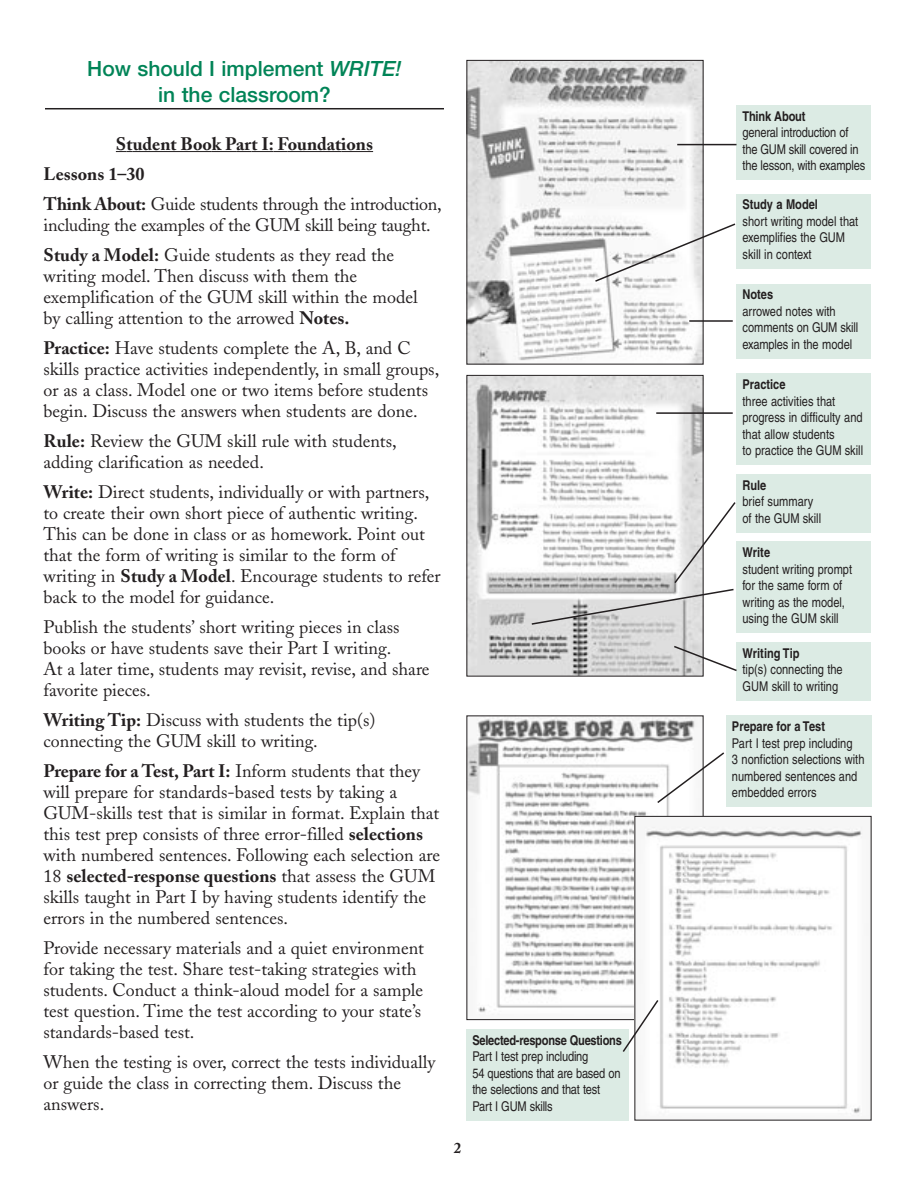
<style>
.page{position:relative;width:918px;height:1188px;background:#fff}
.page>*{position:absolute;margin:0;border:0;box-sizing:border-box;transform-origin:0 0}
.t1{font:500 21px/25.5px "Helvetica Neue";color:#008457;text-align:center}
.t2{font:18px/21px "Adobe Caslon";color:#231f20}
.t3{font:700 18px/30px "Adobe Caslon";color:#231f20}
.t4{font:700 15px "Adobe Caslon";color:#231f20}
.t5{font:condensed 13.5px/16.5px "Helvetica";color:#231f20}
.t6{font:700 condensed 13.5px "Helvetica";color:#231f20}
.t7{font:700 condensed 13.5px "Helvetica";letter-spacing:-.02em;color:#231f20}
.s1{font-style:italic}
.s2{font-weight:400}
.s3{font-weight:700}
</style>
<div class="page">
<svg style="left:116px;top:151px;width:17px;height:1px"></svg>
<hr style="left:133px;top:151px;width:79px;height:1px;background:#231f20">
<svg style="left:212px;top:151px;width:76px;height:1px"></svg>
<hr style="left:288px;top:151px;width:53px;height:1px;background:#231f20">
<hr style="left:341px;top:151px;width:32px;height:1px;background:#231f20">
<img style="left:468px;top:62px;width:234px;height:300px">
<div style="left:466px;top:60px;width:238px;height:304px;border:1px solid #231f20"></div>
<img style="left:468px;top:377px;width:234px;height:298px">
<div style="left:466px;top:375px;width:238px;height:302px;border:1px solid #231f20"></div>
<div style="left:736px;top:105px;width:136px;height:75px;background:#dcebe4"></div>
<div style="left:736px;top:194px;width:136px;height:75px;background:#dcebe4"></div>
<div style="left:736px;top:284px;width:136px;height:75px;background:#dcebe4"></div>
<hr style="left:677px;top:144px;width:59px;height:1px;background:#231f20">
<svg style="left:594px;top:222px;width:142px;height:61px"></svg>
<hr style="left:689px;top:320px;width:44px;height:2px;background:#231f20">
<div style="left:736px;top:374px;width:136px;height:91px;background:#dcebe4"></div>
<div style="left:736px;top:474px;width:136px;height:58px;background:#dcebe4"></div>
<div style="left:736px;top:542px;width:136px;height:91px;background:#dcebe4"></div>
<div style="left:736px;top:642px;width:136px;height:58px;background:#dcebe4"></div>
<hr style="left:656px;top:412px;width:77px;height:2px;background:#231f20">
<svg style="left:530px;top:500px;width:207px;height:126px"></svg>
<svg style="left:672px;top:645px;width:65px;height:27px"></svg>
<hr style="left:45px;top:108px;width:399px;height:1px;background:#231f20">
<img style="left:468px;top:718px;width:234px;height:297px">
<div style="left:726px;top:716px;width:146px;height:91px;background:#dcebe4"></div>
<svg style="left:656px;top:751px;width:68px;height:54px"></svg>
<div style="left:466px;top:1029px;width:162px;height:91px;background:#dcebe4"></div>
<img style="left:636px;top:818px;width:227px;height:298px">
<svg style="left:621px;top:998px;width:39px;height:56px"></svg>
<p class="t1" style="left:87px;top:58px;width:316px">How should I implement <span class="s1">WRITE! </span>in the classroom?</p>
<p class="t3" style="left:44px;top:131px;width:400px;text-indent:72px">Student Book Part I: Foundations<br>Lessons 1–30<br>Think About: <span class="s2">Guide students through the introduction,</span></p>
<p class="t2" style="left:44px;top:212px;width:389px;line-height:30px">including the examples of the GUM skill being taught.<br><span class="s3">Study a Model:</span> Guide students as they read the</p>
<p class="t2" style="left:44px;top:267px;width:376px">writing model. Then discuss with them the exemplification of the GUM skill within the model by calling attention to the arrowed <span class="s3">Notes.</span></p>
<p class="t2" style="left:43px;top:339px;width:397px"><span class="s3">Practice:</span> Have students complete the A, B, and C skills practice activities independently, in small groups, or as a class. Model one or two items before students begin. Discuss the answers when students are done.</p>
<p class="t2" style="left:43px;top:432px;width:355px"><span class="s3">Rule:</span> Review the GUM skill rule with students, adding clarification as needed.</p>
<p class="t2" style="left:43px;top:483px;width:399px"><span class="s3">Write:</span> Direct students, individually or with partners, to create their own short piece of authentic writing.<br>This can be done in class or as homework. Point out that the form of writing is similar to the form of writing in <span class="s3">Study a Model</span>. Encourage students to refer back to the model for guidance.</p>
<p class="t2" style="left:43px;top:618px;width:388px">Publish the students’ short writing pieces in class books or have students save their Part I writing.<br>At a later time, students may revisit, revise, and share favorite pieces.</p>
<p class="t2" style="left:43px;top:711px;width:333px"><span class="s3">Writing Tip:</span> Discuss with students the tip(s) connecting the GUM skill to writing.</p>
<p class="t2" style="left:43px;top:762px;width:398px"><span class="s3">Prepare for a Test, Part I:</span> Inform students that they will prepare for standards-based tests by taking a GUM-skills test that is similar in format. Explain that this test prep consists of three error-filled <span class="s3">selections </span>with numbered sentences. Following each selection are 18 <span class="s3">selected-response questions</span> that assess the GUM skills taught in Part I by having students identify the errors in the numbered sentences.</p>
<p class="t2" style="left:43px;top:939px;width:382px">Provide necessary materials and a quiet environment for taking the test. Share test-taking strategies with students. Conduct a think-aloud model for a sample test question. Time the test according to your state’s standards-based test.</p>
<p class="t2" style="left:43px;top:1053px;width:393px">When the testing is over, correct the tests individually or guide the class in correcting them. Discuss the answers.</p>
<p class="t7" style="left:472px;top:1035px;width:151px">Selected-response Questions</p>
<p class="t5" style="left:472px;top:1049px;width:150px">Part I test prep including<br>54 questions that are based on the selections and that test<br>Part I GUM skills</p>
<p class="t4" style="left:454px;top:1141px;width:9px">2</p>
<p class="t6" style="left:742px;top:111px;width:65px">Think About</p>
<p class="t5" style="left:742px;top:125px;width:124px">general introduction of the GUM skill covered in the lesson, with examples</p>
<p class="t6" style="left:742px;top:200px;width:77px">Study a Model</p>
<p class="t5" style="left:742px;top:214px;width:117px">short writing model that exemplifies the GUM skill in context</p>
<p class="t6" style="left:742px;top:290px;width:32px">Notes</p>
<p class="t5" style="left:742px;top:304px;width:117px">arrowed notes with comments on GUM skill examples in the model</p>
<p class="t6" style="left:742px;top:379px;width:45px">Practice</p>
<p class="t5" style="left:742px;top:394px;width:122px">three activities that progress in difficulty and that allow students<br>to practice the GUM skill</p>
<p class="t6" style="left:742px;top:480px;width:25px">Rule</p>
<p class="t5" style="left:742px;top:494px;width:80px">brief summary of the GUM skill</p>
<p class="t6" style="left:742px;top:547px;width:29px">Write</p>
<p class="t5" style="left:742px;top:562px;width:111px">student writing prompt for the same form of writing as the model, using the GUM skill</p>
<p class="t6" style="left:742px;top:648px;width:59px">Writing Tip</p>
<p class="t5" style="left:742px;top:662px;width:102px">tip(s) connecting the<br>GUM skill to writing</p>
<p class="t6" style="left:732px;top:721px;width:95px">Prepare for a Test</p>
<p class="t5" style="left:732px;top:736px;width:134px">Part I test prep including<br>3 nonfiction selections with numbered sentences and embedded errors</p>
</div>
